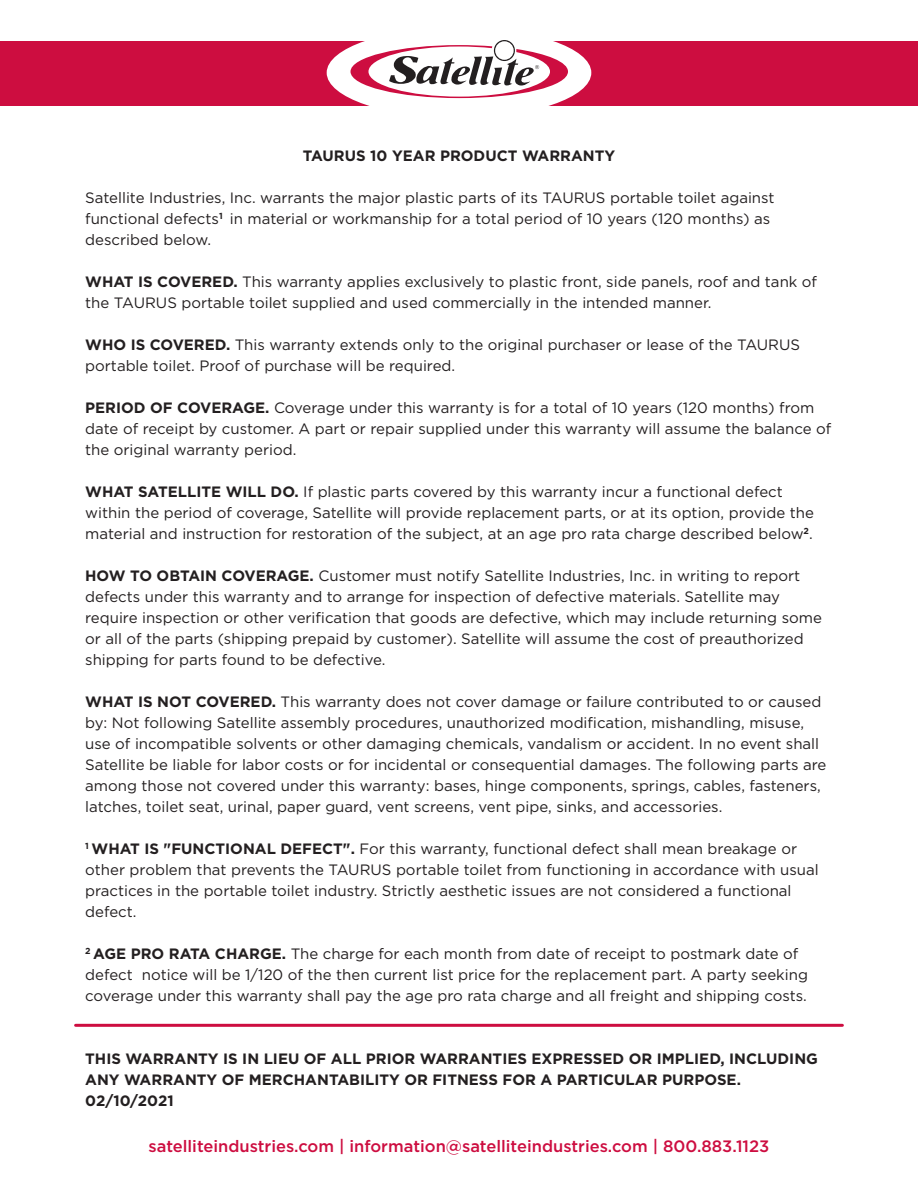
<style>
.page{position:relative;width:918px;height:1188px;background:#fff}
.page>*{position:absolute;margin:0;border:0;box-sizing:border-box;transform-origin:0 0}
.t1{font:500 16.5px "Gotham";color:#cd0d40}
.t2{font:15px/21px "Gotham";color:#231f20}
.t3{font:700 15px/21px "Gotham";color:#231f20}
.s1{font-weight:700}
</style>
<div class="page">
<div style="left:0;top:41px;width:918px;height:65px;background:#cd0d40"></div>
<hr style="left:76px;top:1024px;width:766px;height:3px;background:#cd0d40">
<div style="left:327px;top:28px;width:264px;height:90px;background:#fff;border-radius:50%"></div>
<svg style="left:351px;top:40px;width:217px;height:58px"></svg>
<p class="t3" style="left:303px;top:145px;width:314px">TAURUS 10 YEAR PRODUCT WARRANTY</p>
<p class="t2" style="left:85px;top:187px;width:691px">Satellite Industries, Inc. warrants the major plastic parts of its TAURUS portable toilet against functional defects<sup>1</sup> in material or workmanship for a total period of 10 years (120 months) as described below.</p>
<p class="t2" style="left:85px;top:271px;width:733px"><span class="s1">WHAT IS COVERED.</span> This warranty applies exclusively to plastic front, side panels, roof and tank of the TAURUS portable toilet supplied and used commercially in the intended manner.</p>
<p class="t2" style="left:85px;top:334px;width:716px"><span class="s1">WHO IS COVERED.</span> This warranty extends only to the original purchaser or lease of the TAURUS portable toilet. Proof of purchase will be required.</p>
<p class="t2" style="left:85px;top:397px;width:748px"><span class="s1">PERIOD OF COVERAGE.</span> Coverage under this warranty is for a total of 10 years (120 months) from date of receipt by customer. A part or repair supplied under this warranty will assume the balance of the original warranty period.</p>
<p class="t2" style="left:85px;top:481px;width:730px"><span class="s1">WHAT SATELLITE WILL DO.</span> If plastic parts covered by this warranty incur a functional defect within the period of coverage, Satellite will provide replacement parts, or at its option, provide the material and instruction for restoration of the subject, at an age pro rata charge described below<sup>2</sup>.</p>
<p class="t2" style="left:85px;top:565px;width:738px"><span class="s1">HOW TO OBTAIN COVERAGE.</span> Customer must notify Satellite Industries, Inc. in writing to report defects under this warranty and to arrange for inspection of defective materials. Satellite may require inspection or other verification that goods are defective, which may include returning some or all of the parts (shipping prepaid by customer). Satellite will assume the cost of preauthorized shipping for parts found to be defective.</p>
<p class="t2" style="left:85px;top:691px;width:743px"><span class="s1">WHAT IS NOT COVERED.</span> This warranty does not cover damage or failure contributed to or caused by: Not following Satellite assembly procedures, unauthorized modification, mishandling, misuse, use of incompatible solvents or other damaging chemicals, vandalism or accident. In no event shall Satellite be liable for labor costs or for incidental or consequential damages. The following parts are among those not covered under this warranty: bases, hinge components, springs, cables, fasteners, latches, toilet seat, urinal, paper guard, vent screens, vent pipe, sinks, and accessories.</p>
<p class="t2" style="left:85px;top:838px;width:735px"><sup>1</sup> <span class="s1">WHAT IS "FUNCTIONAL DEFECT".</span> For this warranty, functional defect shall mean breakage or other problem that prevents the TAURUS portable toilet from functioning in accordance with usual practices in the portable toilet industry. Strictly aesthetic issues are not considered a functional defect.</p>
<p class="t2" style="left:85px;top:943px;width:724px"><sup>2</sup> <span class="s1">AGE PRO RATA CHARGE.</span> The charge for each month from date of receipt to postmark date of defect notice will be 1/120 of the then current list price for the replacement part. A party seeking coverage under this warranty shall pay the age pro rata charge and all freight and shipping costs.</p>
<p class="t3" style="left:85px;top:1048px;width:734px">THIS WARRANTY IS IN LIEU OF ALL PRIOR WARRANTIES EXPRESSED OR IMPLIED, INCLUDING<br>ANY WARRANTY OF MERCHANTABILITY OR FITNESS FOR A PARTICULAR PURPOSE.<br>02/10/2021</p>
<p class="t1" style="left:149px;top:1135px;width:622px">satelliteindustries.com | information@satelliteindustries.com | 800.883.1123</p>
</div>
